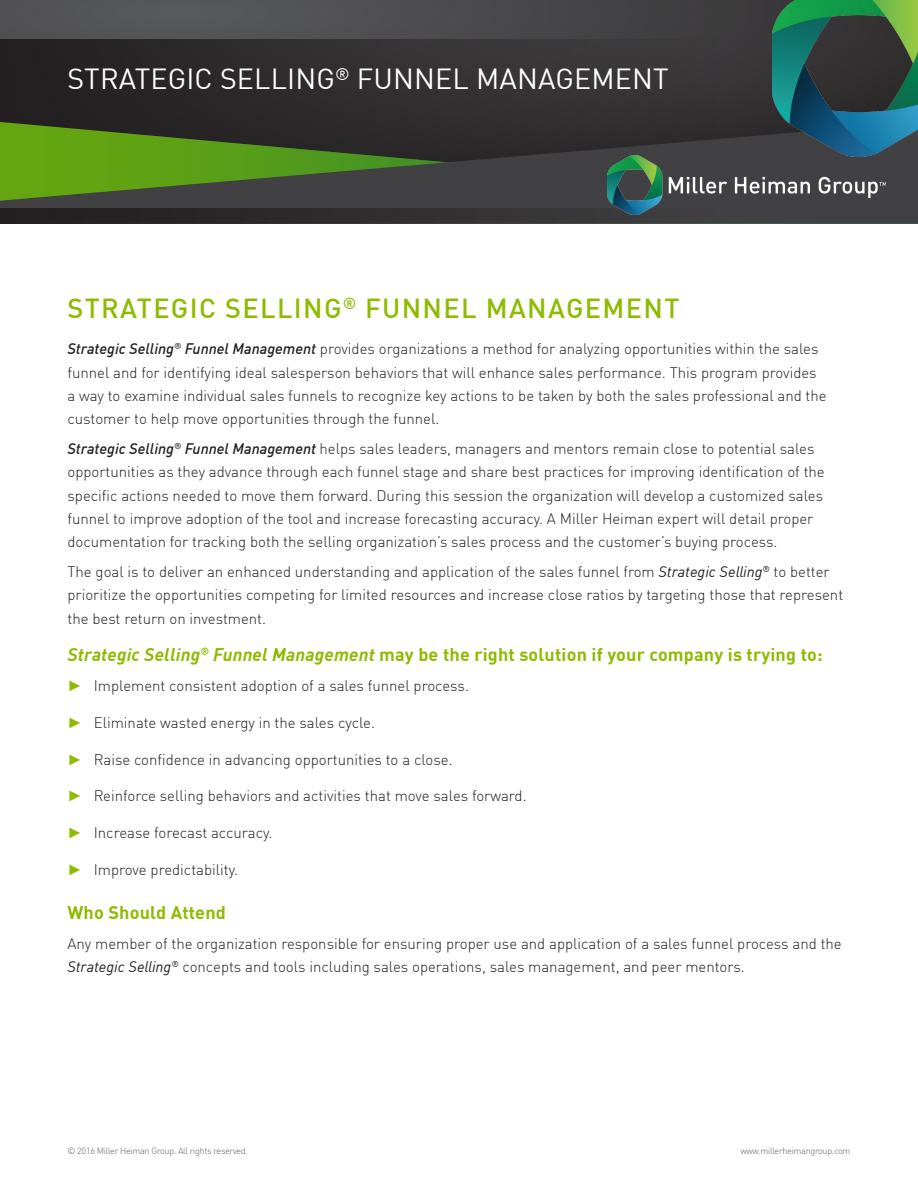
<style>
.page{position:relative;width:918px;height:1188px;background:#fff}
.page>*{position:absolute;margin:0;border:0;box-sizing:border-box;transform-origin:0 0}
.t1{font:28.5px "DIN Offc Pro";letter-spacing:.005em;color:#fff}
.t2{font:500 27px "DIN Offc Pro";letter-spacing:.05em;color:#8dbb00}
.SUBHEADER{font:700 18px "DIN Offc Pro";letter-spacing:.01em;color:#8dbb00}
.BODY_COPY{font:300 15px/23.2px "DIN Offc Pro";color:#231f20}
.t3{font:300 9px "DIN Offc Pro";letter-spacing:-.03em;color:#636366}
.s1{font-weight:500;font-style:italic}
.s2{font-weight:400;font-style:italic}
.s3{font-style:italic}
.s4{font-family:"Arial";font-weight:700;color:#8dbb00}
</style>
<div class="page">
<svg style="left:0;top:0;width:773px;height:120px;background:#484849"></svg>
<div style="left:0;top:40px;width:719px;height:150px;background:linear-gradient(to right,#242122,#3b3a3b)"></div>
<svg style="left:0;top:120px;width:918px;height:104px;background:#42532e"></svg>
<svg style="left:0;top:209px;width:717px;height:14px;background:#2f2c2d"></svg>
<img style="left:773px;top:0;width:145px;height:156px">
<img style="left:607px;top:155px;width:279px;height:60px">
<p class="t1" style="left:68px;top:57px;width:603px">STRATEGIC SELLING<sup>®</sup> FUNNEL MANAGEMENT</p>
<p class="t2" style="left:68px;top:286px;width:614px">STRATEGIC SELLING<sup>®</sup> FUNNEL MANAGEMENT</p>
<p class="BODY_COPY" style="left:68px;top:336px;width:761px"><span class="s1">Strategic Selling</span><sup>®</sup> <span class="s1">Funnel Management</span> provides organizations a method for analyzing opportunities within the sales funnel and for identifying ideal salesperson behaviors that will enhance sales performance. This program provides a way to examine individual sales funnels to recognize key actions to be taken by both the sales professional and the customer to help move opportunities through the funnel.</p>
<p class="BODY_COPY" style="left:68px;top:436px;width:759px"><span class="s1">Strategic Selling</span><sup>®</sup> <span class="s1">Funnel Management</span> helps sales leaders, managers and mentors remain close to potential sales opportunities as they advance through each funnel stage and share best practices for improving identification of the specific actions needed to move them forward. During this session the organization will develop a customized sales funnel to improve adoption of the tool and increase forecasting accuracy. A Miller Heiman expert will detail proper documentation for tracking both the selling organization’s sales process and the customer’s buying process.</p>
<p class="BODY_COPY" style="left:68px;top:559px;width:777px">The goal is to deliver an enhanced understanding and application of the sales funnel from <span class="s2">Strategic Selling</span><sup>®</sup> to better prioritize the opportunities competing for limited resources and increase close ratios by targeting those that represent the best return on investment.</p>
<p class="SUBHEADER" style="left:68px;top:640px;width:757px"><span class="s3">Strategic Selling</span><sup>®</sup> <span class="s3">Funnel Management</span> may be the right solution if your company is trying to:</p>
<p class="BODY_COPY" style="left:68px;top:673px;width:403px"><span class="s4">►</span> Implement consistent adoption of a sales funnel process.</p>
<p class="BODY_COPY" style="left:68px;top:710px;width:309px"><span class="s4">►</span> Eliminate wasted energy in the sales cycle.</p>
<p class="BODY_COPY" style="left:68px;top:746px;width:387px"><span class="s4">►</span> Raise confidence in advancing opportunities to a close.</p>
<p class="BODY_COPY" style="left:68px;top:783px;width:461px"><span class="s4">►</span> Reinforce selling behaviors and activities that move sales forward.</p>
<p class="BODY_COPY" style="left:68px;top:820px;width:206px"><span class="s4">►</span> Increase forecast accuracy.</p>
<p class="BODY_COPY" style="left:68px;top:857px;width:172px"><span class="s4">►</span> Improve predictability.</p>
<p class="SUBHEADER" style="left:68px;top:898px;width:160px">Who Should Attend</p>
<p class="BODY_COPY" style="left:68px;top:931px;width:776px">Any member of the organization responsible for ensuring proper use and application of a sales funnel process and the<br><span class="s2">Strategic Selling</span><sup>®</sup> concepts and tools including sales operations, sales management, and peer mentors.</p>
<p class="t3" style="left:68px;top:1144px;width:182px">© 2016 Miller Heiman Group. All rights reserved.</p>
<p class="t3" style="left:740px;top:1144px;width:112px">www.millerheimangroup.com</p>
</div>
